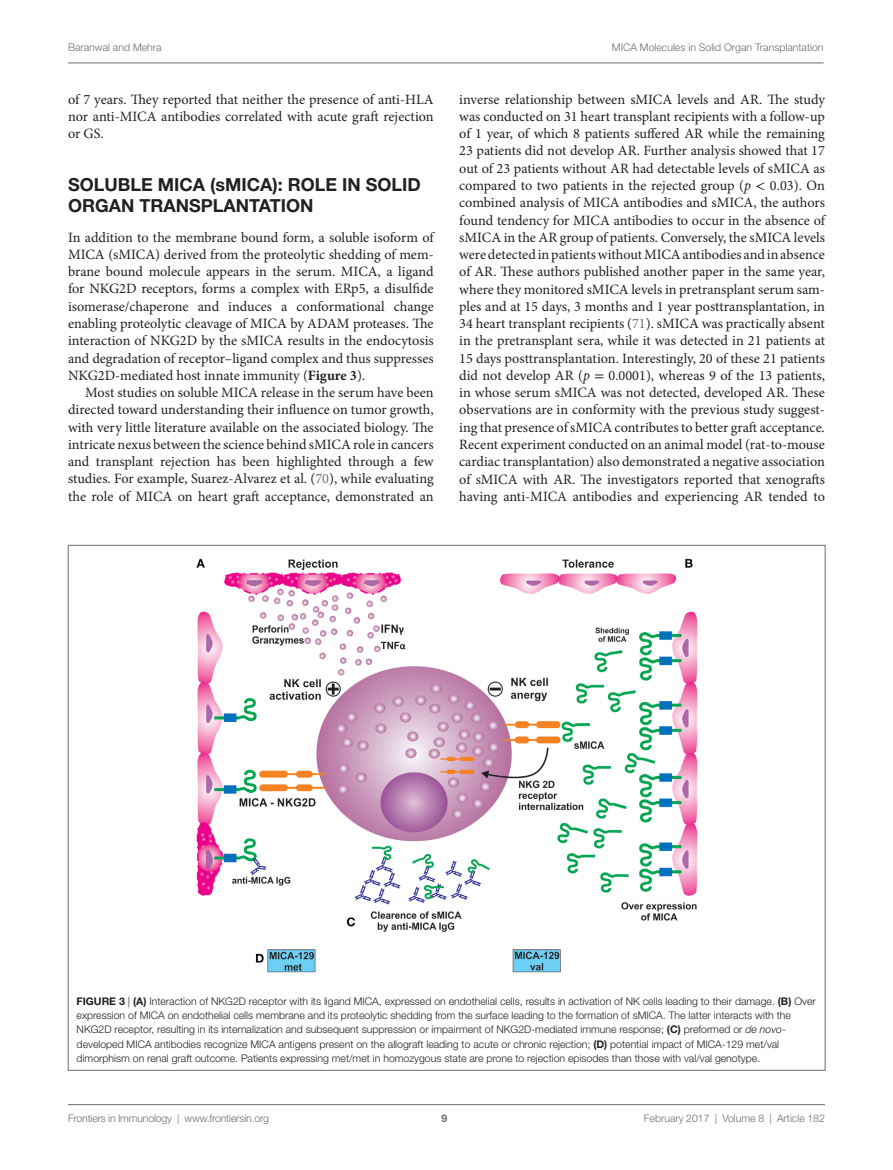
<style>
.page{position:relative;width:893px;height:1170px;background:#fff}
.page>*{position:absolute;margin:0;border:0;box-sizing:border-box;transform-origin:0 0}
.t1{font:700 18px/21px "Helvetica Neue LT Std";color:#231f20}
.t2{font:14.25px/17.2px "Minion Pro";color:#231f20;text-align:justify}
.t3{font:300 10.5px/14.2px "Helvetica Neue LT Std";color:#231f20}
.t4{font:300 10.5px "Helvetica Neue LT Std";color:#6c6d70}
.t5{font:700 10.5px "Helvetica Neue LT Std";color:#6c6d70}
.s1{font-weight:700}
.s2{color:#6c6d70}
.s3{font-style:italic}
.s4{font-family:"STIX General"}
</style>
<div class="page">
<img style="left:196px;top:558px;width:502px;height:415px">
<hr style="left:68px;top:1104px;width:757px;height:1px;background:#6c6d70">
<hr style="left:68px;top:63px;width:755px;height:1px;background:#6c6d70">
<p class="t4" style="left:68px;top:41px;width:95px">Baranwal and Mehra</p>
<p class="t4" style="left:612px;top:41px;width:213px">MICA Molecules in Solid Organ Transplantation</p>
<p class="t2" style="left:68px;top:90px;width:367px">of 7 years. They reported that neither the presence of anti-HLA nor anti-MICA antibodies correlated with acute graft rejection or GS.</p>
<p class="t1" style="left:68px;top:173px;width:354px">SOLUBLE MICA (sMICA): ROLE IN SOLID<br>ORGAN TRANSPLANTATION</p>
<p class="t2" style="left:68px;top:228px;width:367px">In addition to the membrane bound form, a soluble isoform of MICA (sMICA) derived from the proteolytic shedding of mem&shy;brane bound molecule appears in the serum. MICA, a ligand for NKG2D receptors, forms a complex with ERp5, a disulfide isomerase/chaperone and induces a conformational change enabling proteolytic cleavage of MICA by ADAM proteases. The interaction of NKG2D by the sMICA results in the endocytosis and degradation of receptor–ligand complex and thus suppresses NKG2D-mediated host innate immunity (<span class="s1">Figure 3</span>).</p>
<p class="t2" style="left:68px;top:384px;width:367px;text-indent:17px">Most studies on soluble MICA release in the serum have been directed toward understanding their influence on tumor growth, with very little literature available on the associated biology. The intricate nexus between the science behind sMICA role in cancers and transplant rejection has been highlighted through a few studies. For example, Suarez-Alvarez et al. (<span class="s2">70</span>), while evaluating the role of MICA on heart graft acceptance, demonstrated an</p>
<p class="t2" style="left:459px;top:90px;width:367px">inverse relationship between sMICA levels and AR. The study was conducted on 31 heart transplant recipients with a follow-up of 1 year, of which 8 patients suffered AR while the remaining 23 patients did not develop AR. Further analysis showed that 17 out of 23 patients without AR had detectable levels of sMICA as compared to two patients in the rejected group (<span class="s3">p</span> <span class="s4">&lt;</span> 0.03). On combined analysis of MICA antibodies and sMICA, the authors found tendency for MICA antibodies to occur in the absence of sMICA in the AR group of patients. Conversely, the sMICA levels were detected in patients without MICA antibodies and in absence of AR. These authors published another paper in the same year, where they monitored sMICA levels in pretransplant serum sam&shy;ples and at 15 days, 3 months and 1 year posttransplantation, in 34 heart transplant recipients (<span class="s2">71</span>). sMICA was practically absent in the pretransplant sera, while it was detected in 21 patients at 15 days posttransplantation. Interestingly, 20 of these 21 patients did not develop AR (<span class="s3">p</span> <span class="s4">=</span> 0.0001), whereas 9 of the 13 patients, in whose serum sMICA was not detected, developed AR. These observations are in conformity with the previous study suggest&shy;ing that presence of sMICA contributes to better graft acceptance.<br>Recent experiment conducted on an animal model (rat-to-mouse cardiac transplantation) also demonstrated a negative association of sMICA with AR. The investigators reported that xenografts having anti-MICA antibodies and experiencing AR tended to</p>
<p class="t3" style="left:77px;top:993px;width:741px"><span class="s1">FIGURE 3</span> | <span class="s1">(A)</span> Interaction of NKG2D receptor with its ligand MICA, expressed on endothelial cells, results in activation of NK cells leading to their damage. <span class="s1">(B)</span> Over expression of MICA on endothelial cells membrane and its proteolytic shedding from the surface leading to the formation of sMICA. The latter interacts with the NKG2D receptor, resulting in its internalization and subsequent suppression or impairment of NKG2D-mediated immune response; <span class="s1">(C)</span> preformed or <span class="s3">de novo&shy;</span>developed MICA antibodies recognize MICA antigens present on the allograft leading to acute or chronic rejection; <span class="s1">(D)</span> potential impact of MICA-129 met/val dimorphism on renal graft outcome. Patients expressing met/met in homozygous state are prone to rejection episodes than those with val/val genotype.</p>
<p class="t4" style="left:68px;top:1111px;width:203px">Frontiers in Immunology | www.frontiersin.org</p>
<p class="t4" style="left:644px;top:1111px;width:183px">February 2017 | Volume 8 | Article 182</p>
<p class="t5" style="left:441px;top:1111px;width:7px">9</p>
</div>
